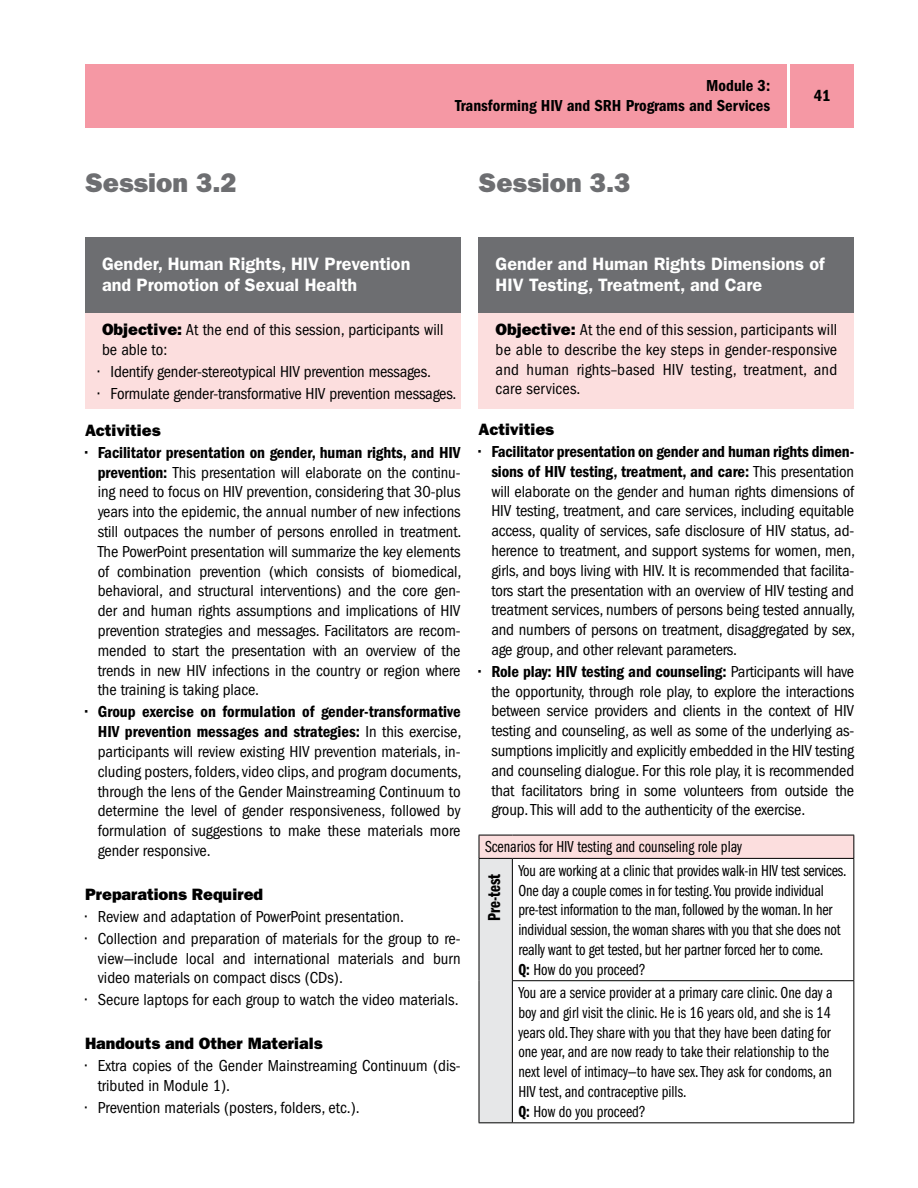
<style>
.page{position:relative;width:918px;height:1188px;background:#fff}
.page>*{position:absolute;margin:0;border:0;box-sizing:border-box;transform-origin:0 0}
.t1{font:27px "ITC Franklin Gothic Std Hvy";color:#6d6e71}
.t2{font:600 18px/21.6px "ITC Franklin Gothic Std";color:#fff}
.t3{font:18px "ITC Franklin Gothic Std Dm Cp";color:#000}
.t4{font:condensed 16.5px/19.8px "ITC Franklin Gothic Std";color:#000;text-align:justify}
.t5{font:16.5px/19.8px "ITC Franklin Gothic Std Bk Cp";color:#000}
.t6{font:16.5px/19.8px "ITC Franklin Gothic Std Dm Cd";letter-spacing:-.005em;color:#000;text-align:right}
.t7{font:16.5px "ITC Franklin Gothic Std Hvy";color:#000}
.s1{font-family:"ITC Franklin Gothic Std Hvy";font-stretch:normal}
.s2{font-family:"ITC Franklin Gothic Std Dm Cd";font-stretch:normal}
.s3{font-family:"ITC Franklin Gothic Std";font-stretch:condensed}
.s4{font-family:"ITC Franklin Gothic Std Dm Cp"}
</style>
<div class="page">
<div style="left:85px;top:64px;width:702px;height:64px;background:#f598a4"></div>
<div style="left:790px;top:64px;width:64px;height:64px;background:#f598a4"></div>
<div style="left:479px;top:313px;width:375px;height:96px;background:#fcdede"></div>
<div style="left:479px;top:237px;width:375px;height:76px;background:#6d6e71"></div>
<div style="left:85px;top:313px;width:376px;height:96px;background:#fcdede"></div>
<div style="left:85px;top:237px;width:376px;height:76px;background:#6d6e71"></div>
<div style="left:479px;top:835px;width:375px;height:23px;background:#fcdede"></div>
<div style="left:479px;top:858px;width:33px;height:265px;background:#e6e7e8"></div>
<hr style="left:479px;top:835px;width:33px;height:1px;background:#000">
<svg style="left:479px;top:835px;width:1px;height:23px"></svg>
<hr style="left:512px;top:835px;width:342px;height:1px;background:#000">
<svg style="left:853px;top:835px;width:1px;height:23px"></svg>
<hr style="left:479px;top:858px;width:33px;height:1px;background:#000">
<hr style="left:479px;top:859px;width:1px;height:122px;background:#000">
<hr style="left:512px;top:858px;width:342px;height:1px;background:#000">
<hr style="left:512px;top:859px;width:1px;height:121px;background:#000">
<hr style="left:853px;top:859px;width:1px;height:121px;background:#000">
<hr style="left:479px;top:981px;width:1px;height:141px;background:#000">
<hr style="left:512px;top:980px;width:342px;height:1px;background:#000">
<hr style="left:512px;top:981px;width:1px;height:141px;background:#000">
<hr style="left:853px;top:981px;width:1px;height:141px;background:#000">
<hr style="left:479px;top:1122px;width:33px;height:1px;background:#000">
<hr style="left:512px;top:1122px;width:342px;height:1px;background:#000">
<p class="t6" style="left:455px;top:76px;width:317px">Module 3:<br>Transforming HIV and SRH Programs and Services</p>
<h1 class="t1" style="left:85px;top:166px;width:153px">Session 3.2</h1>
<h1 class="t1" style="left:479px;top:166px;width:153px">Session 3.3</h1>
<p class="t6" style="left:814px;top:86px;width:18px">41</p>
<p class="t2" style="left:102px;top:253px;width:310px">Gender, Human Rights, HIV Prevention and Promotion of Sexual Health</p>
<p class="t4" style="left:102px;top:320px;width:343px"><span class="s1">Objective:</span> At the end of this session, participants will be able to:</p>
<p class="t4" style="left:98px;top:362px;width:335px">• Identify gender-stereotypical HIV prevention messages.</p>
<p class="t4" style="left:98px;top:383px;width:360px">• Formulate gender-transformative HIV prevention messages.</p>
<p class="t7" style="left:85px;top:421px;width:77px">Activities</p>
<p class="t6" style="left:85px;top:443px;width:377px">• Facilitator presentation on gender, human rights, and HIV</p>
<p class="t4" style="left:98px;top:462px;width:365px"><span class="s2">prevention:</span> This presentation will elaborate on the continu&shy;ing need to focus on HIV prevention, considering that 30-plus years into the epidemic, the annual number of new infections still outpaces the number of persons enrolled in treatment.<br>The PowerPoint presentation will summarize the key elements of combination prevention (which consists of biomedical, behavioral, and structural interventions) and the core gen&shy;der and human rights assumptions and implications of HIV prevention strategies and messages. Facilitators are recom&shy;mended to start the presentation with an overview of the trends in new HIV infections in the country or region where the training is taking place.</p>
<p class="t6" style="left:85px;top:702px;width:378px">• Group exercise on formulation of gender-transformative<br>HIV prevention messages and strategies: <span class="s3">In this exercise,</span></p>
<p class="t4" style="left:98px;top:742px;width:365px">participants will review existing HIV prevention materials, in&shy;cluding posters, folders, video clips, and program documents, through the lens of the Gender Mainstreaming Continuum to determine the level of gender responsiveness, followed by formulation of suggestions to make these materials more gender responsive.</p>
<p class="t7" style="left:85px;top:885px;width:180px">Preparations Required</p>
<p class="t4" style="left:85px;top:907px;width:321px">• Review and adaptation of PowerPoint presentation.</p>
<p class="t4" style="left:98px;top:929px;width:364px;text-indent:-13px">• Collection and preparation of materials for the group to re&shy;view—include local and international materials and burn video materials on compact discs (CDs).</p>
<p class="t4" style="left:85px;top:990px;width:375px">• Secure laptops for each group to watch the video materials.</p>
<p class="t7" style="left:85px;top:1034px;width:239px">Handouts and Other Materials</p>
<p class="t4" style="left:98px;top:1056px;width:364px;text-indent:-13px">• Extra copies of the Gender Mainstreaming Continuum (dis&shy;tributed in Module 1).</p>
<p class="t4" style="left:85px;top:1098px;width:276px">• Prevention materials (posters, folders, etc.).</p>
<p class="t2" style="left:496px;top:253px;width:331px">Gender and Human Rights Dimensions of<br>HIV Testing, Treatment, and Care</p>
<p class="t4" style="left:496px;top:320px;width:343px"><span class="s1">Objective:</span> At the end of this session, participants will be able to describe the key steps in gender-responsive and human rights–based HIV testing, treatment, and care services.</p>
<p class="t7" style="left:479px;top:420px;width:77px">Activities</p>
<p class="t6" style="left:479px;top:442px;width:377px">• Facilitator presentation on gender and human rights dimen&shy;sions of HIV testing, treatment, and care: <span class="s3">This presentation</span></p>
<p class="t4" style="left:491px;top:481px;width:365px">will elaborate on the gender and human rights dimensions of HIV testing, treatment, and care services, including equitable access, quality of services, safe disclosure of HIV status, ad&shy;herence to treatment, and support systems for women, men, girls, and boys living with HIV. It is recommended that facilita&shy;tors start the presentation with an overview of HIV testing and treatment services, numbers of persons being tested annually, and numbers of persons on treatment, disaggregated by sex, age group, and other relevant parameters.</p>
<p class="t6" style="left:479px;top:662px;width:377px">• Role play: HIV testing and counseling: <span class="s3">Participants will have</span></p>
<p class="t4" style="left:491px;top:681px;width:364px">the opportunity, through role play, to explore the interactions between service providers and clients in the context of HIV testing and counseling, as well as some of the underlying as&shy;sumptions implicitly and explicitly embedded in the HIV testing and counseling dialogue. For this role play, it is recommended that facilitators bring in some volunteers from outside the group. This will add to the authenticity of the exercise.</p>
<p class="t5" style="left:518px;top:836px;width:330px;line-height:23.2px;text-indent:-33px">Scenarios for HIV testing and counseling role play<br>You are working at a clinic that provides walk-in HIV test services.</p>
<p class="t5" style="left:518px;top:880px;width:324px">One day a couple comes in for testing. You provide individual pre-test information to the man, followed by the woman. In her individual session, the woman shares with you that she does not really want to get tested, but her partner forced her to come.<br><span class="s4">Q:</span> How do you proceed?</p>
<p class="t5" style="left:518px;top:983px;width:316px">You are a service provider at a primary care clinic. One day a boy and girl visit the clinic. He is 16 years old, and she is 14 years old. They share with you that they have been dating for one year, and are now ready to take their relationship to the next level of intimacy—to have sex. They ask for condoms, an HIV test, and contraceptive pills.<br><span class="s4">Q:</span> How do you proceed?</p>
<p class="t3" style="left:484px;top:921px;width:49px;rotate:-90deg">Pre-test</p>
</div>
